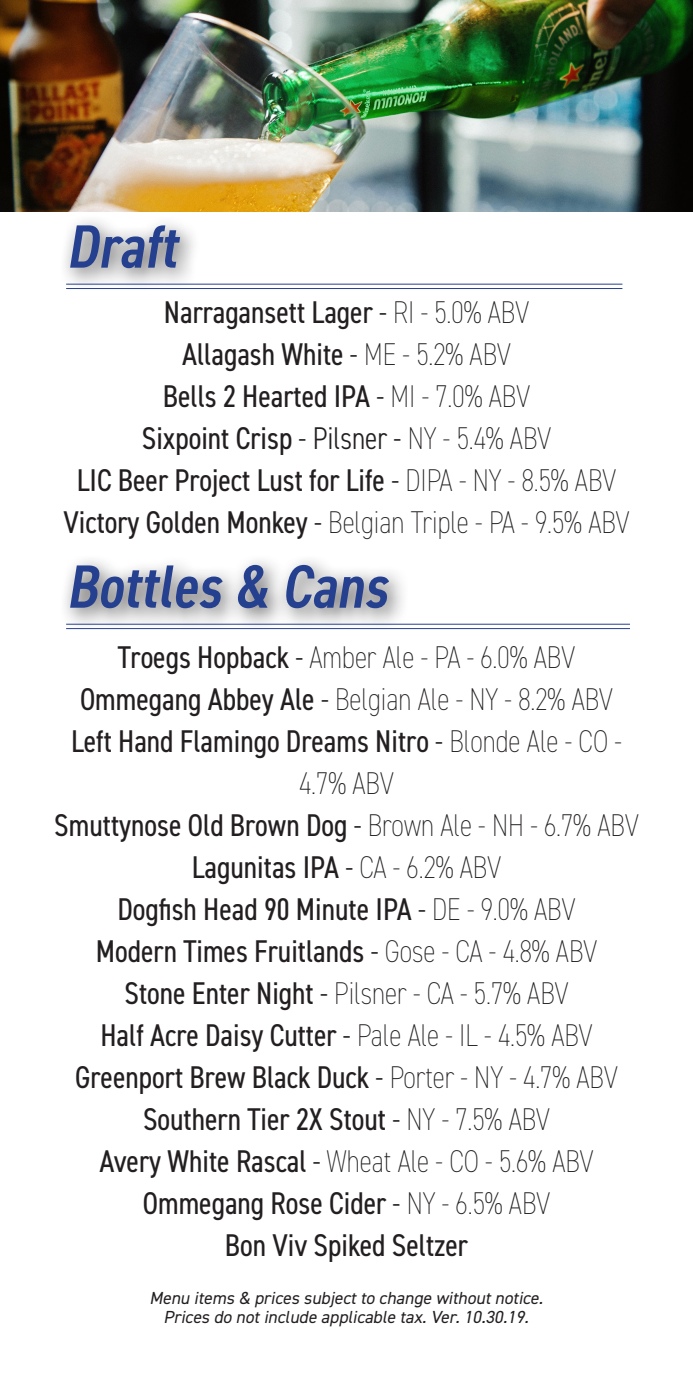
<style>
.page{position:relative;width:693px;height:1386px;background:#fff}
.page>*{position:absolute;margin:0;border:0;box-sizing:border-box;transform-origin:0 0}
.t1{font:italic 600 condensed 61.25px "DIN2014";color:#25408f}
.t2{font:condensed 31.5px/42px "DIN2014";color:#231f20;text-align:center}
.t3{font:200 condensed 31.5px/42px "DIN2014";color:#231f20;text-align:center}
.t4{font:italic 17.5px "DIN2014";color:#231f20}
.s1{font-weight:300}
.s2{font-weight:200}
.s3{font-weight:400}
</style>
<div class="page">
<div style="left:59px;top:213px;width:143px;height:78px;background:#231f20;opacity:.75"></div>
<hr style="left:66px;top:284px;width:556px;height:1px;background:#25408f">
<hr style="left:66px;top:288px;width:556px;height:1px;background:#25408f">
<img style="left:0;top:0;width:692px;height:212px">
<div style="left:59px;top:553px;width:352px;height:78px;background:#231f20;opacity:.75"></div>
<hr style="left:66px;top:624px;width:564px;height:1px;background:#25408f">
<hr style="left:66px;top:628px;width:564px;height:1px;background:#25408f">
<img style="left:692px;top:0;width:1px;height:212px">
<p class="t1" style="left:66px;top:206px;width:125px">Draft</p>
<p class="t2" style="left:164px;top:290px;width:367px">Narragansett Lager <span class="s1">-</span> <span class="s2">RI - 5.0% ABV<br></span>Allagash White <span class="s1">-</span> <span class="s2">ME - 5.2% ABV</span></p>
<p class="t2" style="left:163px;top:374px;width:369px">Bells 2 Hearted IPA <span class="s1">-</span> <span class="s2">MI - 7.0% ABV</span></p>
<p class="t2" style="left:142px;top:416px;width:411px">Sixpoint Crisp <span class="s1">- Pilsner -</span> <span class="s2">NY - 5.4% ABV</span></p>
<p class="t2" style="left:77px;top:458px;width:541px">LIC Beer Project Lust for Life <span class="s1">-</span> <span class="s2">DIPA - NY - 8.5% ABV</span></p>
<p class="t3" style="left:63px;top:501px;width:568px"><span class="s3">Victory Golden Monkey</span> <span class="s1">-</span> Belgian Triple - PA - 9.5% ABV</p>
<p class="t1" style="left:66px;top:546px;width:335px">Bottles &amp; Cans</p>
<p class="t3" style="left:80px;top:636px;width:534px"><span class="s3">Troegs Hopback</span> <span class="s1">-</span> Amber Ale - PA - 6.0% ABV<br><span class="s3">Ommegang Abbey Ale</span> <span class="s1">-</span> Belgian Ale - NY - 8.2% ABV</p>
<p class="t2" style="left:71px;top:718px;width:552px">Left Hand Flamingo Dreams Nitro <span class="s1">-</span> <span class="s2">Blonde Ale - CO -<br>4.7% ABV</span></p>
<p class="t2" style="left:54px;top:802px;width:586px">Smuttynose Old Brown Dog <span class="s1">-</span> <span class="s2">Brown Ale - NH - 6.7% ABV</span></p>
<p class="t2" style="left:192px;top:844px;width:311px">Lagunitas IPA <span class="s1">-</span> <span class="s2">CA - 6.2% ABV</span></p>
<p class="t2" style="left:118px;top:886px;width:459px">Dogfish Head 90 Minute IPA <span class="s1">-</span> <span class="s2">DE - 9.0% ABV</span></p>
<p class="t2" style="left:96px;top:928px;width:503px">Modern Times Fruitlands <span class="s1">-</span> <span class="s2">Gose - CA - 4.8% ABV</span></p>
<p class="t3" style="left:124px;top:972px;width:446px"><span class="s3">Stone Enter Night</span> <span class="s1">-</span> Pilsner - CA - 5.7% ABV</p>
<p class="t2" style="left:100px;top:1012px;width:494px">Half Acre Daisy Cutter <span class="s1">-</span> <span class="s2">Pale Ale - IL - 4.5% ABV</span></p>
<p class="t2" style="left:75px;top:1054px;width:544px">Greenport Brew Black Duck <span class="s1">-</span> <span class="s2">Porter - NY - 4.7% ABV</span></p>
<p class="t2" style="left:143px;top:1096px;width:408px">Southern Tier 2X Stout <span class="s1">-</span> <span class="s2">NY - 7.5% ABV</span></p>
<p class="t3" style="left:99px;top:1140px;width:496px"><span class="s3">Avery White Rascal</span> <span class="s1">-</span> Wheat Ale - CO - 5.6% ABV</p>
<p class="t2" style="left:143px;top:1180px;width:409px">Ommegang Rose Cider <span class="s1">-</span> <span class="s2">NY - 6.5% ABV</span></p>
<p class="t2" style="left:225px;top:1222px;width:245px">Bon Viv Spiked Seltzer</p>
<p class="t4" style="left:149px;top:1287px;width:399px">Menu items &amp; prices subjectto change withoutnotice.</p>
<p class="t4" style="left:164px;top:1307px;width:370px">Prices do notinclude applicable tax.Ver.10.30.19.</p>
</div>
